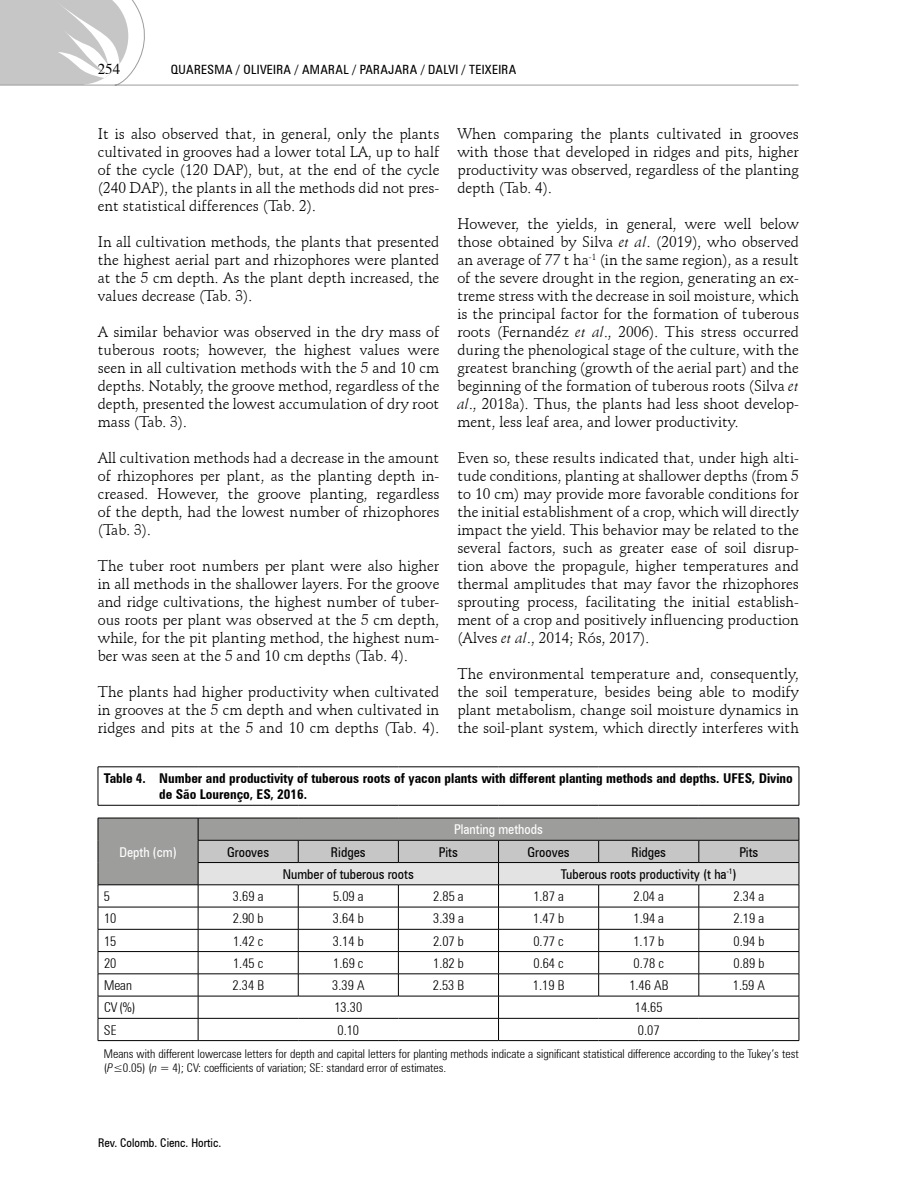
<style>
.page{position:relative;width:918px;height:1188px;background:#fff}
.page>*{position:absolute;margin:0;border:0;box-sizing:border-box;transform-origin:0 0}
.t1{font:15px/18px "Schneidler BT";color:#000;text-align:justify}
.t2{font:15px "Times";color:#000}
.t3{font:300 condensed 13.5px "Zurich BT";color:#000}
.t4{font:700 condensed 13.5px/16.2px "Zurich BT";color:#000}
.t5{font:condensed 13.5px "Zurich BT";color:#000}
.t6{font:condensed 13.5px "Zurich BT";color:#fff}
.t7{font:condensed 12.75px "Zurich BT";letter-spacing:.025em;color:#000}
.t8{font:300 condensed 12px/14.4px "Zurich BT";color:#000}
.t9{font:condensed 12px "Zurich BT";color:#000}
.s1{font-style:italic}
</style>
<div class="page">
<svg style="left:0;top:0;width:799px;height:86px"></svg>
<div style="left:99px;top:819px;width:99px;height:66px;background:#9d9d9c"></div>
<hr style="left:98px;top:767px;width:100px;height:1px;background:#000">
<hr style="left:98px;top:767px;width:1px;height:38px;background:#000">
<hr style="left:198px;top:767px;width:100px;height:1px;background:#000">
<hr style="left:298px;top:767px;width:100px;height:1px;background:#000">
<hr style="left:398px;top:767px;width:101px;height:1px;background:#000">
<hr style="left:499px;top:767px;width:100px;height:1px;background:#000">
<hr style="left:599px;top:767px;width:100px;height:1px;background:#000">
<hr style="left:699px;top:767px;width:100px;height:1px;background:#000">
<hr style="left:799px;top:767px;width:1px;height:38px;background:#000">
<hr style="left:98px;top:805px;width:100px;height:1px;background:#000">
<hr style="left:198px;top:805px;width:100px;height:1px;background:#000">
<hr style="left:298px;top:805px;width:100px;height:1px;background:#000">
<hr style="left:398px;top:805px;width:101px;height:1px;background:#000">
<hr style="left:499px;top:805px;width:100px;height:1px;background:#000">
<hr style="left:599px;top:805px;width:100px;height:1px;background:#000">
<hr style="left:699px;top:805px;width:100px;height:1px;background:#000">
<hr style="left:98px;top:818px;width:100px;height:1px;background:#000">
<hr style="left:98px;top:885px;width:100px;height:1px;background:#000">
<hr style="left:98px;top:907px;width:100px;height:1px;background:#000">
<hr style="left:98px;top:929px;width:100px;height:1px;background:#000">
<hr style="left:98px;top:951px;width:100px;height:1px;background:#000">
<hr style="left:98px;top:974px;width:100px;height:1px;background:#000">
<hr style="left:98px;top:996px;width:100px;height:1px;background:#000">
<hr style="left:98px;top:1018px;width:100px;height:1px;background:#000">
<svg style="left:98px;top:818px;width:1px;height:222px"></svg>
<svg style="left:198px;top:818px;width:602px;height:222px"></svg>
<hr style="left:98px;top:1040px;width:100px;height:1px;background:#000">
<hr style="left:198px;top:1040px;width:100px;height:1px;background:#000">
<hr style="left:298px;top:1040px;width:100px;height:1px;background:#000">
<hr style="left:398px;top:1040px;width:101px;height:1px;background:#000">
<hr style="left:499px;top:1040px;width:100px;height:1px;background:#000">
<hr style="left:599px;top:1040px;width:100px;height:1px;background:#000">
<hr style="left:699px;top:1040px;width:100px;height:1px;background:#000">
<p class="t2" style="left:98px;top:55px;width:24px">254</p>
<p class="t7" style="left:171px;top:62px;width:347px">QUARESMA / OLIVEIRA / AMARAL / PARAJARA / DALVI / TEIXEIRA</p>
<p class="t1" style="left:98px;top:125px;width:343px">It is also observed that, in general, only the plants cultivated in grooves had a lower total LA, up to half of the cycle (120 DAP), but, at the end of the cycle (240 DAP), the plants in all the methods did not pres&shy;ent statistical differences (Tab. 2).</p>
<p class="t1" style="left:98px;top:233px;width:343px">In all cultivation methods, the plants that presented the highest aerial part and rhizophores were planted at the 5 cm depth. As the plant depth increased, the values decrease (Tab. 3).</p>
<p class="t1" style="left:98px;top:323px;width:343px">A similar behavior was observed in the dry mass of tuberous roots; however, the highest values were seen in all cultivation methods with the 5 and 10 cm depths. Notably, the groove method, regardless of the depth, presented the lowest accumulation of dry root mass (Tab. 3).</p>
<p class="t1" style="left:98px;top:449px;width:343px">All cultivation methods had a decrease in the amount of rhizophores per plant, as the planting depth in&shy;creased. However, the groove planting, regardless of the depth, had the lowest number of rhizophores (Tab. 3).</p>
<p class="t1" style="left:98px;top:557px;width:343px">The tuber root numbers per plant were also higher in all methods in the shallower layers. For the groove and ridge cultivations, the highest number of tuber&shy;ous roots per plant was observed at the 5 cm depth, while, for the pit planting method, the highest num&shy;ber was seen at the 5 and 10 cm depths (Tab. 4).</p>
<p class="t1" style="left:98px;top:683px;width:343px">The plants had higher productivity when cultivated in grooves at the 5 cm depth and when cultivated in ridges and pits at the 5 and 10 cm depths (Tab. 4).</p>
<p class="t1" style="left:457px;top:125px;width:343px">When comparing the plants cultivated in grooves with those that developed in ridges and pits, higher productivity was observed, regardless of the planting depth (Tab. 4).</p>
<p class="t1" style="left:457px;top:215px;width:343px">However, the yields, in general, were well below those obtained by Silva <span class="s1">et al</span>. (2019), who observed an average of 77 t ha<sup>-1</sup> (in the same region), as a result of the severe drought in the region, generating an ex&shy;treme stress with the decrease in soil moisture, which is the principal factor for the formation of tuberous roots (Fernandéz <span class="s1">et al</span>., 2006). This stress occurred during the phenological stage of the culture, with the greatest branching (growth of the aerial part) and the beginning of the formation of tuberous roots (Silva <span class="s1">et al</span>., 2018a). Thus, the plants had less shoot develop&shy;ment, less leaf area, and lower productivity.</p>
<p class="t1" style="left:457px;top:449px;width:343px">Even so, these results indicated that, under high alti&shy;tude conditions, planting at shallower depths (from 5 to 10 cm) may provide more favorable conditions for the initial establishment of a crop, which will directly impact the yield. This behavior may be related to the several factors, such as greater ease of soil disrup&shy;tion above the propagule, higher temperatures and thermal amplitudes that may favor the rhizophores sprouting process, facilitating the initial establish&shy;ment of a crop and positively influencing production (Alves <span class="s1">et al</span>., 2014; Rós, 2017).</p>
<p class="t1" style="left:457px;top:665px;width:343px">The environmental temperature and, consequently, the soil temperature, besides being able to modify plant metabolism, change soil moisture dynamics in the soil-plant system, which directly interferes with</p>
<p class="t4" style="left:159px;top:770px;width:635px;text-indent:-55px">Table 4. Number and productivity of tuberous roots of yacon plants with different planting methods and depths. UFES, Divino de São Lourenço, ES, 2016.</p>
<p class="t6" style="left:119px;top:844px;width:59px">Depth (cm)</p>
<p class="t6" style="left:454px;top:821px;width:90px">Planting methods</p>
<p class="t5" style="left:227px;top:844px;width:43px">Grooves</p>
<p class="t5" style="left:331px;top:844px;width:36px">Ridges</p>
<p class="t5" style="left:439px;top:844px;width:20px">Pits</p>
<p class="t5" style="left:528px;top:844px;width:43px">Grooves</p>
<p class="t5" style="left:631px;top:844px;width:36px">Ridges</p>
<p class="t5" style="left:739px;top:844px;width:20px">Pits</p>
<p class="t5" style="left:283px;top:866px;width:132px">Number of tuberous roots</p>
<p class="t5" style="left:561px;top:866px;width:177px">Tuberous roots productivity (t ha<sup>-1</sup>)</p>
<p class="t3" style="left:104px;top:888px;width:8px">5</p>
<p class="t3" style="left:233px;top:888px;width:32px">3.69 a</p>
<p class="t3" style="left:333px;top:888px;width:32px">5.09 a</p>
<p class="t3" style="left:433px;top:888px;width:32px">2.85 a</p>
<p class="t3" style="left:533px;top:888px;width:32px">1.87 a</p>
<p class="t3" style="left:633px;top:888px;width:32px">2.04 a</p>
<p class="t3" style="left:734px;top:888px;width:32px">2.34 a</p>
<p class="t3" style="left:104px;top:910px;width:14px">10</p>
<p class="t3" style="left:233px;top:910px;width:32px">2.90 b</p>
<p class="t3" style="left:333px;top:910px;width:32px">3.64 b</p>
<p class="t3" style="left:433px;top:910px;width:32px">3.39 a</p>
<p class="t3" style="left:533px;top:910px;width:32px">1.47 b</p>
<p class="t3" style="left:634px;top:910px;width:32px">1.94 a</p>
<p class="t3" style="left:734px;top:910px;width:32px">2.19 a</p>
<p class="t3" style="left:104px;top:933px;width:14px">15</p>
<p class="t3" style="left:233px;top:933px;width:32px">1.42 c</p>
<p class="t3" style="left:333px;top:933px;width:32px">3.14 b</p>
<p class="t3" style="left:433px;top:933px;width:32px">2.07 b</p>
<p class="t3" style="left:533px;top:933px;width:32px">0.77 c</p>
<p class="t3" style="left:633px;top:933px;width:32px">1.17 b</p>
<p class="t3" style="left:734px;top:933px;width:32px">0.94 b</p>
<p class="t3" style="left:104px;top:955px;width:14px">20</p>
<p class="t3" style="left:233px;top:955px;width:32px">1.45 c</p>
<p class="t3" style="left:333px;top:955px;width:32px">1.69 c</p>
<p class="t3" style="left:433px;top:955px;width:32px">1.82 b</p>
<p class="t3" style="left:533px;top:955px;width:32px">0.64 c</p>
<p class="t3" style="left:634px;top:955px;width:32px">0.78 c</p>
<p class="t3" style="left:734px;top:955px;width:32px">0.89 b</p>
<p class="t3" style="left:104px;top:977px;width:29px">Mean</p>
<p class="t3" style="left:233px;top:977px;width:33px">2.34 B</p>
<p class="t3" style="left:332px;top:977px;width:34px">3.39 A</p>
<p class="t3" style="left:433px;top:977px;width:33px">2.53 B</p>
<p class="t3" style="left:533px;top:977px;width:33px">1.19 B</p>
<p class="t3" style="left:629px;top:977px;width:40px">1.46 AB</p>
<p class="t3" style="left:733px;top:977px;width:34px">1.59 A</p>
<p class="t3" style="left:104px;top:999px;width:33px">CV (%)</p>
<p class="t3" style="left:334px;top:999px;width:29px">13.30</p>
<p class="t3" style="left:635px;top:999px;width:29px">14.65</p>
<p class="t3" style="left:104px;top:1022px;width:14px">SE</p>
<p class="t3" style="left:337px;top:1022px;width:23px">0.10</p>
<p class="t3" style="left:638px;top:1022px;width:23px">0.07</p>
<p class="t8" style="left:104px;top:1046px;width:696px">Means with different lowercase letters for depth and capital letters for planting methods indicate a significant statistical difference according to the Tukey’s test (<span class="s1">P</span>≤0.05) (<span class="s1">n</span> = 4); CV: coefficients of variation; SE: standard error of estimates.</p>
<p class="t9" style="left:98px;top:1135px;width:125px">Rev. Colomb. Cienc. Hortic.</p>
</div>
